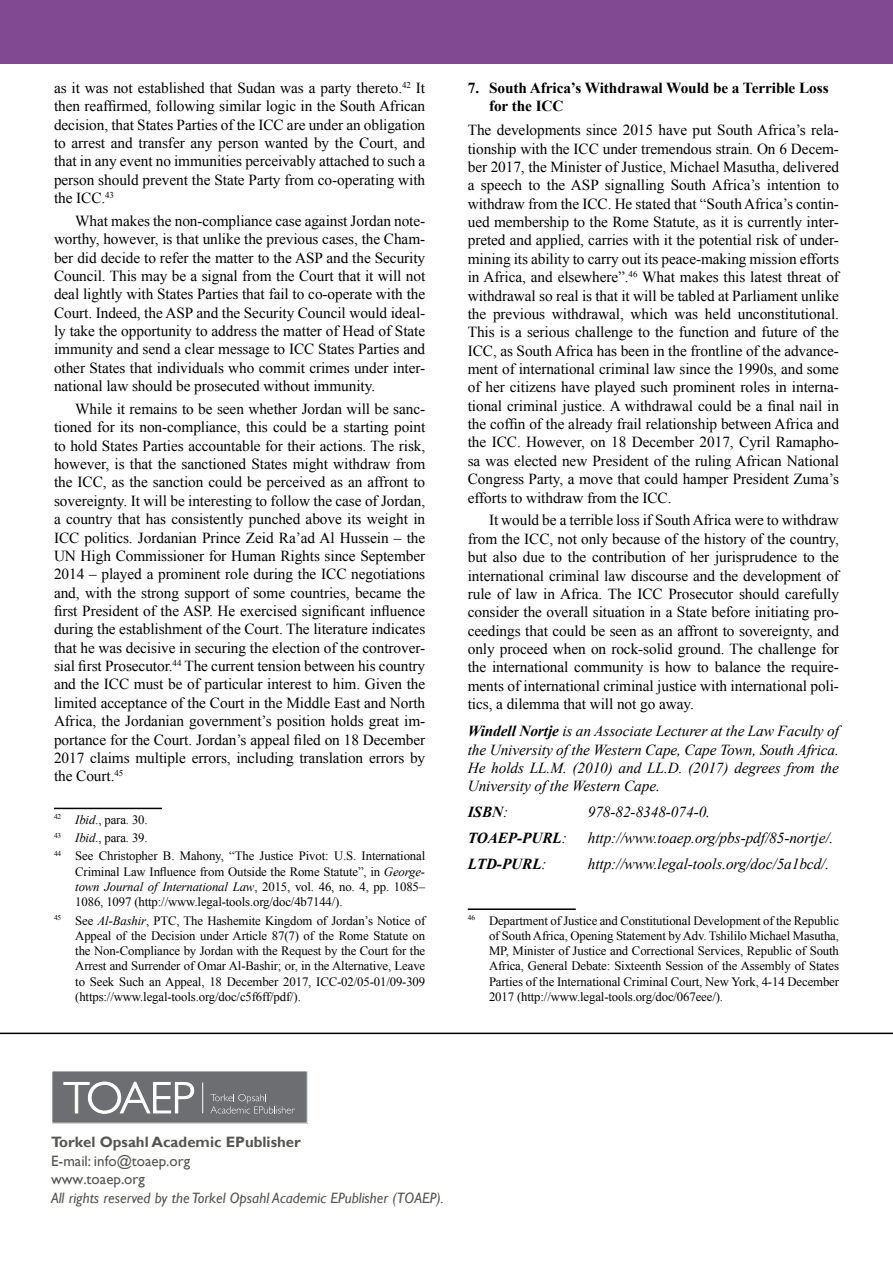
<style>
.page{position:relative;width:893px;height:1263px;background:#fff}
.page>*{position:absolute;margin:0;border:0;box-sizing:border-box;transform-origin:0 0}
.t1{font:15.3px/18.3px "Times New Roman";letter-spacing:-.005em;color:#000;text-align:justify}
.t2{font:italic 15.3px/18.3px "Times New Roman";letter-spacing:-.005em;color:#000;text-align:justify}
.t3{font:700 15.3px/18.3px "Times New Roman";letter-spacing:-.005em;color:#000}
.t4{font:italic 700 15.3px "Times New Roman";letter-spacing:-.005em;color:#000}
.t5{font:italic 15px "Gill Sans";color:#565552}
.t6{font:15px/18.5px "Gill Sans";color:#565552}
.t7{font:700 15px "Gill Sans";color:#565552}
.t8{font:12.75px/15.3px "Times New Roman";letter-spacing:-.01em;color:#000;text-align:justify}
.s1{font-style:italic}
.s2{font-weight:700}
.s3{font-weight:400}
</style>
<div class="page">
<div style="left:0;top:0;width:893px;height:64px;background:#804991"></div>
<svg style="left:53px;top:1072px;width:253px;height:50px;background:#7d7e81"></svg>
<hr style="left:202px;top:1082px;width:1px;height:31px;background:#fff">
<div style="left:51px;top:1070px;width:257px;height:54px;border:1px solid #fff"></div>
<hr style="left:54px;top:808px;width:108px;height:1px;background:#000">
<hr style="left:468px;top:908px;width:108px;height:2px;background:#000">
<hr style="left:0;top:1032px;width:893px;height:2px;background:#000">
<p class="t1" style="left:54px;top:78px;width:373px">as it was not established that Sudan was a party thereto.<sup>42</sup> It then reaffirmed, following similar logic in the South African decision, that States Parties of the ICC are under an obligation to arrest and transfer any person wanted by the Court, and that in any event no immunities perceivably attached to such a person should prevent the State Party from co-operating with the ICC.<sup>43</sup></p>
<p class="t1" style="left:54px;top:211px;width:373px;text-indent:21px">What makes the non-compliance case against Jordan note&shy;worthy, however, is that unlike the previous cases, the Cham&shy;ber did decide to refer the matter to the ASP and the Security Council. This may be a signal from the Court that it will not deal lightly with States Parties that fail to co-operate with the Court. Indeed, the ASP and the Security Council would ideal&shy;ly take the opportunity to address the matter of Head of State immunity and send a clear message to ICC States Parties and other States that individuals who commit crimes under inter&shy;national law should be prosecuted without immunity.</p>
<p class="t1" style="left:54px;top:399px;width:373px;text-indent:21px">While it remains to be seen whether Jordan will be sanc&shy;tioned for its non-compliance, this could be a starting point to hold States Parties accountable for their actions. The risk, however, is that the sanctioned States might withdraw from the ICC, as the sanction could be perceived as an affront to sovereignty. It will be interesting to follow the case of Jordan, a country that has consistently punched above its weight in ICC politics. Jordanian Prince Zeid Ra’ad Al Hussein – the UN High Commissioner for Human Rights since September 2014 – played a prominent role during the ICC negotiations and, with the strong support of some countries, became the first President of the ASP. He exercised significant influence during the establishment of the Court. The literature indicates that he was decisive in securing the election of the controver&shy;sial first Prosecutor.<sup>44</sup> The current tension between his country and the ICC must be of particular interest to him. Given the limited acceptance of the Court in the Middle East and North Africa, the Jordanian government’s position holds great im&shy;portance for the Court. Jordan’s appeal filed on 18 December 2017 claims multiple errors, including translation errors by the Court.<sup>45</sup></p>
<p class="t8" style="left:54px;top:810px;width:373px;line-height:18.3px;text-align:left"><sup>42</sup> <span class="s1">Ibid</span>., para. 30.<br><sup>43</sup> <span class="s1">Ibid</span>., para. 39.<br><sup>44</sup> See Christopher B. Mahony, “The Justice Pivot: U.S. International</p>
<p class="t8" style="left:75px;top:863px;width:351px">Criminal Law Influence from Outside the Rome Statute”, in <span class="s1">George&shy;town Journal of International Law</span>, 2015, vol. 46, no. 4, pp. 1085– 1086, 1097 (http://www.legal-tools.org/doc/4b7144/).</p>
<p class="t8" style="left:75px;top:912px;width:351px;text-indent:-21px"><sup>45</sup> See <span class="s1">Al-Bashir</span>, PTC, The Hashemite Kingdom of Jordan’s Notice of Appeal of the Decision under Article 87(7) of the Rome Statute on the Non-Compliance by Jordan with the Request by the Court for the Arrest and Surrender of Omar Al-Bashir; or, in the Alternative, Leave to Seek Such an Appeal, 18 December 2017, ICC-02/05-01/09-309 (https://www.legal-tools.org/doc/c5f6ff/pdf/).</p>
<p class="t3" style="left:489px;top:78px;width:341px;text-indent:-21px">7. South Africa’s Withdrawal Would be a Terrible Loss for the ICC</p>
<p class="t1" style="left:468px;top:121px;width:373px">The developments since 2015 have put South Africa’s rela&shy;tionship with the ICC under tremendous strain. On 6 Decem&shy;ber 2017, the Minister of Justice, Michael Masutha, delivered a speech to the ASP signalling South Africa’s intention to withdraw from the ICC. He stated that “South Africa’s contin&shy;ued membership to the Rome Statute, as it is currently inter&shy;preted and applied, carries with it the potential risk of under&shy;mining its ability to carry out its peace-making mission efforts in Africa, and elsewhere”.<sup>46</sup> What makes this latest threat of withdrawal so real is that it will be tabled at Parliament unlike the previous withdrawal, which was held unconstitutional.<br>This is a serious challenge to the function and future of the ICC, as South Africa has been in the frontline of the advance&shy;ment of international criminal law since the 1990s, and some of her citizens have played such prominent roles in interna&shy;tional criminal justice. A withdrawal could be a final nail in the coffin of the already frail relationship between Africa and the ICC. However, on 18 December 2017, Cyril Ramapho&shy;sa was elected new President of the ruling African National Congress Party, a move that could hamper President Zuma’s efforts to withdraw from the ICC.</p>
<p class="t1" style="left:468px;top:511px;width:373px;text-indent:21px">It would be a terrible loss if South Africa were to withdraw from the ICC, not only because of the history of the country, but also due to the contribution of her jurisprudence to the international criminal law discourse and the development of rule of law in Africa. The ICC Prosecutor should carefully consider the overall situation in a State before initiating pro&shy;ceedings that could be seen as an affront to sovereignty, and only proceed when on rock-solid ground. The challenge for the international community is how to balance the require&shy;ments of international criminal justice with international poli&shy;tics, a dilemma that will not go away.</p>
<p class="t2" style="left:468px;top:722px;width:373px"><span class="s2">Windell Nortje</span> is an Associate Lecturer at the Law Faculty of the University of the Western Cape, Cape Town, South Africa.<br>He holds LL.M. (2010) and LL.D. (2017) degrees from the University of the Western Cape.</p>
<p class="t4" style="left:468px;top:801px;width:42px">ISBN<span class="s3">:</span></p>
<p class="t2" style="left:588px;top:803px;width:124px">978-82-8348-074-0.</p>
<p class="t4" style="left:468px;top:827px;width:101px">TOAEP-PURL<span class="s3">:</span></p>
<p class="t2" style="left:588px;top:828px;width:247px">http://www.toaep.org/pbs-pdf/85-nortje/.</p>
<p class="t4" style="left:468px;top:853px;width:80px">LTD-PURL<span class="s3">:</span></p>
<p class="t2" style="left:588px;top:854px;width:243px">http://www.legal-tools.org/doc/5a1bcd/.</p>
<p class="t8" style="left:489px;top:912px;width:351px;text-indent:-21px"><sup>46</sup> Department of Justice and Constitutional Development of the Republic of South Africa, Opening Statement by Adv. Tshililo Michael Masutha, MP, Minister of Justice and Correctional Services, Republic of South Africa, General Debate: Sixteenth Session of the Assembly of States Parties of the International Criminal Court, New York, 4-14 December 2017 (http://www.legal-tools.org/doc/067eee/).</p>
<p class="t7" style="left:51px;top:1133px;width:251px">Torkel Opsahl Academic EPublisher</p>
<p class="t6" style="left:51px;top:1152px;width:141px">E-mail: info@toaep.org www.toaep.org</p>
<p class="t5" style="left:51px;top:1189px;width:394px">All rights reserved by the Torkel Opsahl Academic EPublisher (TOAEP).</p>
</div>
